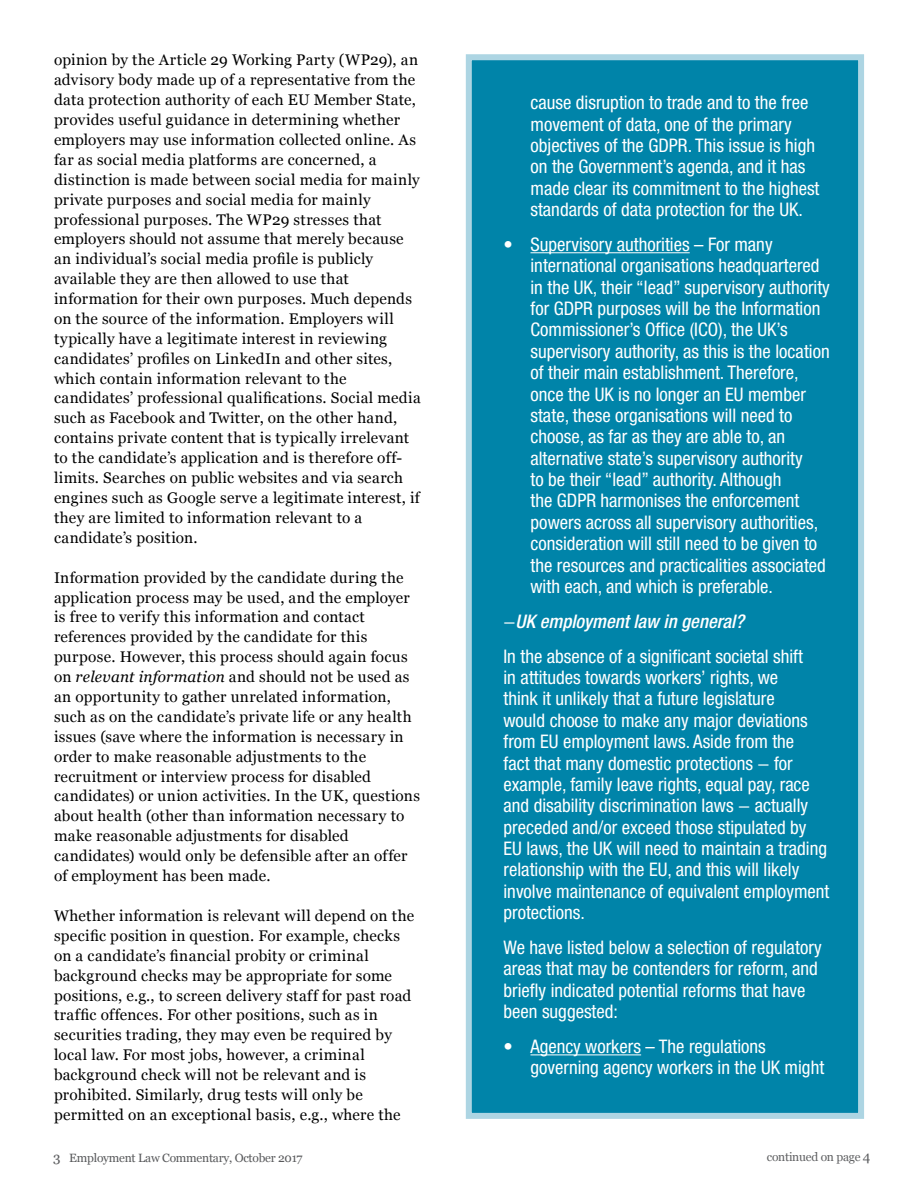
<style>
.page{position:relative;width:918px;height:1188px;background:#fff}
.page>*{position:absolute;margin:0;border:0;box-sizing:border-box;transform-origin:0 0}
.t1{font:condensed 18.75px/21.3px "Helvetica Neue LT Std";color:#fff}
.t2{font:15.3px/20px "Georgia";letter-spacing:.02em;color:#000}
.t3{font:12px "Georgia";letter-spacing:-.02em;color:#58595b}
.t4{font:12px "Georgia";letter-spacing:-.02em;color:#5f6062}
.s1{font-style:italic}
.s2{font-size:13.5px}
.s3{font-family:"Georgia";font-stretch:normal}
.s4{font-weight:500;font-style:italic}
.s5{font-size:13.5px;color:#58595b}
</style>
<div class="page">
<div style="left:466px;top:54px;width:398px;height:1065px;background:#0084a9;border:6px solid #add5e3"></div>
<hr style="left:531px;top:252px;width:159px;height:1px;background:#fff">
<hr style="left:531px;top:1054px;width:110px;height:1px;background:#fff">
<p class="t2" style="left:54px;top:51px;width:368px">opinion by the Article 29 Working Party (WP29), an advisory body made up of a representative from the data protection authority of each EU Member State, provides useful guidance in determining whether employers may use information collected online. As far as social media platforms are concerned, a distinction is made between social media for mainly private purposes and social media for mainly professional purposes. The WP29 stresses that employers should not assume that merely because an individual’s social media profile is publicly available they are then allowed to use that information for their own purposes. Much depends on the source of the information. Employers will typically have a legitimate interest in reviewing candidates’ profiles on LinkedIn and other sites, which contain information relevant to the candidates’ professional qualifications. Social media such as Facebook and Twitter, on the other hand, contains private content that is typically irrelevant to the candidate’s application and is therefore off&shy;limits. Searches on public websites and via search engines such as Google serve a legitimate interest, if they are limited to information relevant to a candidate’s position.</p>
<p class="t2" style="left:54px;top:568px;width:368px">Information provided by the candidate during the application process may be used, and the employer is free to verify this information and contact references provided by the candidate for this purpose. However, this process should again focus on <span class="s1">relevant information</span> and should not be used as an opportunity to gather unrelated information, such as on the candidate’s private life or any health issues (save where the information is necessary in order to make reasonable adjustments to the recruitment or interview process for disabled candidates) or union activities. In the UK, questions about health (other than information necessary to make reasonable adjustments for disabled candidates) would only be defensible after an offer of employment has been made.</p>
<p class="t2" style="left:54px;top:906px;width:362px">Whether information is relevant will depend on the specific position in question. For example, checks on a candidate’s financial probity or criminal background checks may be appropriate for some positions, e.g., to screen delivery staff for past road traffic offences. For other positions, such as in securities trading, they may even be required by local law. For most jobs, however, a criminal background check will not be relevant and is prohibited. Similarly, drug tests will only be permitted on an exceptional basis, e.g., where the</p>
<p class="t3" style="left:53px;top:1151px;width:251px"><span class="s2">3</span> Employment Law Commentary, October 2017</p>
<p class="t1" style="left:531px;top:92px;width:291px">cause disruption to trade and to the free movement of data, one of the primary objectives of the GDPR. This issue is high on the Government’s agenda, and it has made clear its commitment to the highest standards of data protection for the UK.</p>
<p class="t1" style="left:531px;top:234px;width:301px;text-indent:-27px">• Supervisory authorities – For many international organisations headquartered in the UK, their “lead” supervisory authority for GDPR purposes will be the Information Commissioner’s Office (ICO), the UK’s supervisory authority, as this is the location of their main establishment. Therefore, once the UK is no longer an EU member state, these organisations will need to choose, as far as they are able to, an alternative state’s supervisory authority<br>to be their “lead” authority. Although<br>the GDPR harmonises the enforcement powers across all supervisory authorities, consideration will still need to be given to the resources and practicalities associated with each, and which is preferable.</p>
<p class="t1" style="left:504px;top:604px;width:301px;line-height:34.8px"><span class="s3">–</span><span class="s4">UK employment law in general?<br></span>In the absence of a significant societal shift</p>
<p class="t1" style="left:504px;top:667px;width:327px">in attitudes towards workers’ rights, we<br>think it unlikely that a future legislature<br>would choose to make any major deviations from EU employment laws. Aside from the<br>fact that many domestic protections <span class="s3">–</span> for example, family leave rights, equal pay, race and disability discrimination laws <span class="s3">–</span> actually preceded and/or exceed those stipulated by EU laws, the UK will need to maintain a trading relationship with the EU, and this will likely involve maintenance of equivalent employment protections.</p>
<p class="t1" style="left:504px;top:937px;width:320px">We have listed below a selection of regulatory areas that may be contenders for reform, and briefly indicated potential reforms that have been suggested:</p>
<p class="t1" style="left:531px;top:1036px;width:295px;text-indent:-27px">• Agency workers – The regulations governing agency workers in the UK might</p>
<p class="t4" style="left:767px;top:1150px;width:105px">continued on page <span class="s5">4</span></p>
</div>
